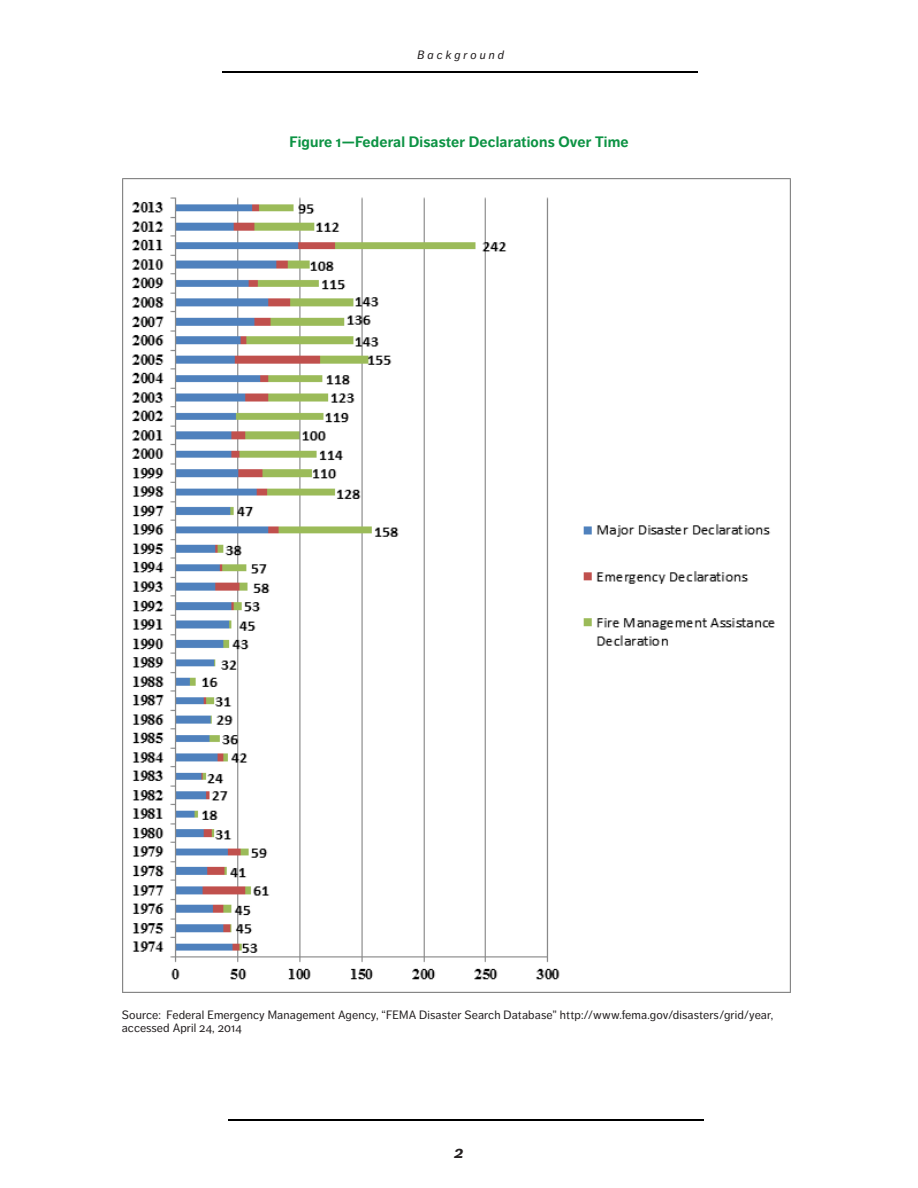
<style>
.page{position:relative;width:918px;height:1188px;background:#fff}
.page>*{position:absolute;margin:0;border:0;box-sizing:border-box;transform-origin:0 0}
.t1{font:italic 700 16.5px "Dagny Pro";color:#231f20}
.t2{font:700 15px "Dagny Pro";letter-spacing:.01em;color:#0d9344}
.t3{font:12px/13.2px "Dagny Pro";letter-spacing:.01em;color:#231f20}
.t4{font:italic 12px "Dagny Pro";letter-spacing:.25em;color:#231f20}
</style>
<div class="page">
<hr style="left:228px;top:1119px;width:476px;height:1px;background:#000">
<hr style="left:222px;top:71px;width:476px;height:2px;background:#000">
<img style="left:122px;top:178px;width:668px;height:815px">
<p class="t4" style="left:418px;top:48px;width:88px">Background</p>
<p class="t2" style="left:289px;top:133px;width:341px">Figure 1—Federal Disaster Declarations Over Time</p>
<p class="t3" style="left:122px;top:1008px;width:653px">Source: Federal Emergency Management Agency, “FEMA Disaster Search Database” http://www.fema.gov/disasters/grid/year, accessed April 24, 2014</p>
<h1 class="t1" style="left:455px;top:1142px;width:11px">2</h1>
</div>
